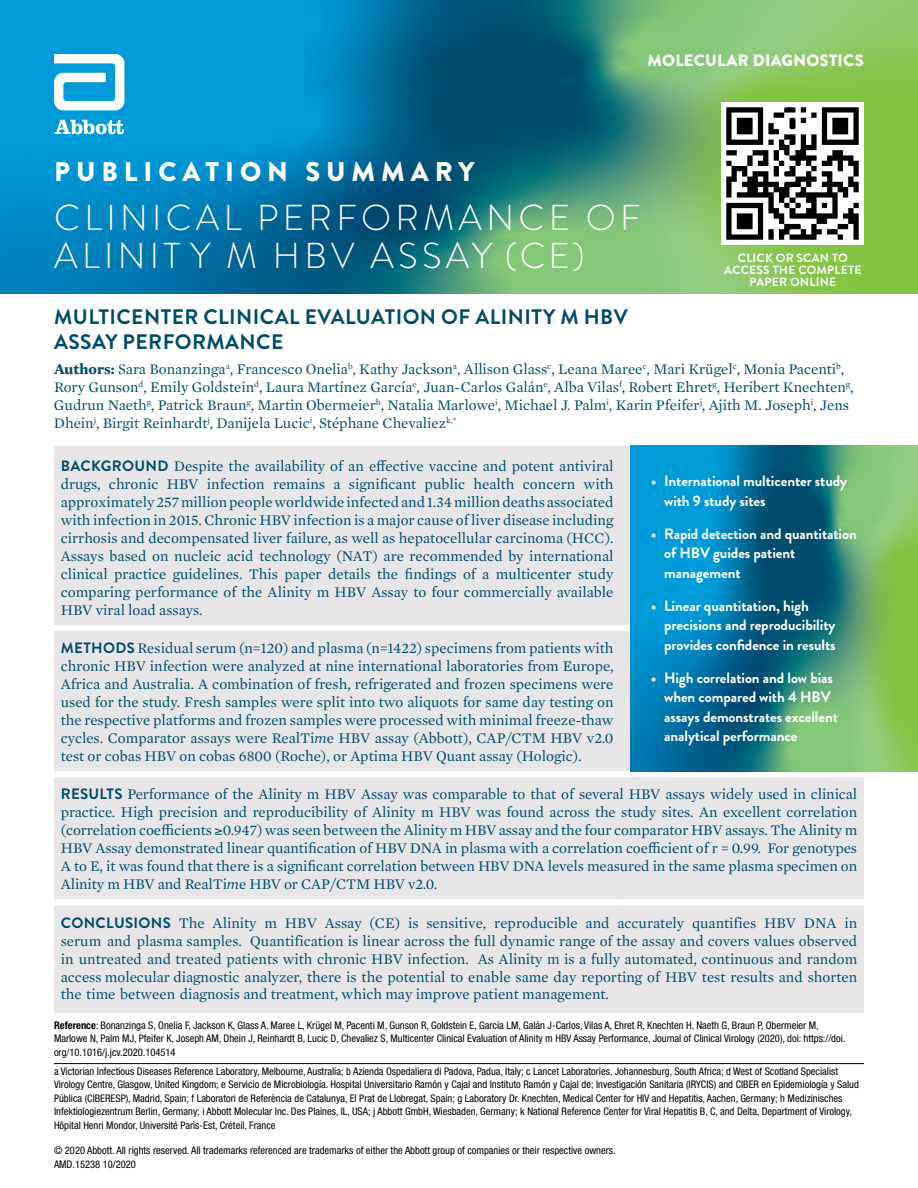
<style>
.page{position:relative;width:918px;height:1188px;background:#fff}
.page>*{position:absolute;margin:0;border:0;box-sizing:border-box;transform-origin:0 0}
.t1{font:300 36px/37.7px "Brandon Grotesque";letter-spacing:.12em;color:#fff}
.t2{font:900 27px "Brandon Grotesque";letter-spacing:.22em;color:#fff}
.t3{font:700 21px/25.2px "Brandon Grotesque";letter-spacing:.02em;color:#004c6c}
.t4{font:900 16.5px "Brandon Grotesque";letter-spacing:.015em;color:#fff}
.t5{font:15px/18px "Mercury Text G1";color:#004c6c;text-align:justify}
.t6{font:700 15px/19.5px "Brandon Grotesque";letter-spacing:-.005em;color:#fff}
.t7{font:700 12px/12px "Brandon Grotesque";letter-spacing:.02em;color:#fff;text-align:center}
.t8{font:condensed 10.5px/13.5px "Helvetica Neue LT Std";color:#000}
.s1{font-weight:700}
.s2{font-family:"Brandon Grotesque";font-weight:700}
.s3{font-style:italic}
</style>
<div class="page">
<div style="left:54px;top:446px;width:810px;height:567px;background:#e7e5e6"></div>
<div style="left:54px;top:625px;width:566px;height:6px;background:#fff"></div>
<div style="left:620px;top:625px;width:244px;height:6px;background:#fff"></div>
<div style="left:54px;top:771px;width:566px;height:6px;background:#fff"></div>
<div style="left:620px;top:771px;width:244px;height:6px;background:#fff"></div>
<div style="left:54px;top:900px;width:566px;height:6px;background:#fff"></div>
<div style="left:620px;top:900px;width:244px;height:6px;background:#fff"></div>
<svg style="left:0;top:0;width:918px;height:293px;background:#2c9092"></svg>
<img style="left:722px;top:103px;width:142px;height:142px">
<svg style="left:54px;top:54px;width:71px;height:56px"></svg>
<svg style="left:55px;top:120px;width:69px;height:14px"></svg>
<hr style="left:54px;top:1063px;width:810px;height:1px;background:#000">
<svg style="left:631px;top:446px;width:287px;height:325px;background:#2b8c8e"></svg>
<p class="t4" style="left:648px;top:48px;width:218px">MOLECULAR DIAGNOSTICS</p>
<h2 class="t2" style="left:54px;top:152px;width:422px">PUBLICATION SUMMARY</h2>
<h1 class="t1" style="left:54px;top:199px;width:588px">CLINICAL PERFORMANCE OF<br>ALINIT Y M HBV ASSAY (CE)</h1>
<h3 class="t3" style="left:54px;top:304px;width:575px">MULTICENTER CLINICAL EVALUATION OF ALINITY M HBV<br>ASSAY PERFORMANCE</h3>
<p class="t5" style="left:54px;top:359px;width:801px;text-align:left"><span class="s1">Authors:</span> Sara Bonanzinga<sup>a</sup>, Francesco Onelia<sup>b</sup>, Kathy Jackson<sup>a</sup>, Allison Glass<sup>c</sup>, Leana Maree<sup>c</sup>, Mari Krügel<sup>c</sup>, Monia Pacenti<sup>b</sup>, Rory Gunson<sup>d</sup>, Emily Goldstein<sup>d</sup>, Laura Martínez García<sup>e</sup>, Juan-Carlos Galán<sup>e</sup>, Alba Vilas<sup>f</sup>, Robert Ehret<sup>g</sup>, Heribert Knechten<sup>g</sup>, Gudrun Naeth<sup>g</sup>, Patrick Braun<sup>g</sup>, Martin Obermeier<sup>h</sup>, Natalia Marlowe<sup>i</sup>, Michael J. Palm<sup>i</sup>, Karin Pfeifer<sup>j</sup>, Ajith M. Joseph<sup>i</sup>, Jens Dhein<sup>j</sup>, Birgit Reinhardt<sup>j</sup>, Danijela Lucic<sup>i</sup>, Stéphane Chevaliez<sup>k,*</sup></p>
<p class="t7" style="left:724px;top:252px;width:139px">CLICK OR SCAN TO<br>ACCESS THE COMPLETE<br>PAPER ONLINE</p>
<p class="t5" style="left:61px;top:456px;width:554px"><span class="s2">BACKGROUND</span> Despite the availability of an effective vaccine and potent antiviral drugs, chronic HBV infection remains a significant public health concern with approximately 257 million people worldwide infected and 1.34 million deaths associated with infection in 2015. Chronic HBV infection is a major cause of liver disease including cirrhosis and decompensated liver failure, as well as hepatocellular carcinoma (HCC).<br>Assays based on nucleic acid technology (NAT) are recommended by international clinical practice guidelines. This paper details the findings of a multicenter study comparing performance of the Alinity m HBV Assay to four commercially available HBV viral load assays.</p>
<p class="t5" style="left:61px;top:638px;width:554px"><span class="s2">METHODS</span> Residual serum (n=120) and plasma (n=1422) specimens from patients with chronic HBV infection were analyzed at nine international laboratories from Europe, Africa and Australia. A combination of fresh, refrigerated and frozen specimens were used for the study. Fresh samples were split into two aliquots for same day testing on the respective platforms and frozen samples were processed with minimal freeze-thaw cycles. Comparator assays were RealTi<span class="s3">m</span>e HBV assay (Abbott), CAP/CTM HBV v2.0 test or cobas HBV on cobas 6800 (Roche), or Aptima HBV Quant assay (Hologic).</p>
<p class="t5" style="left:61px;top:784px;width:798px"><span class="s2">RESULTS</span> Performance of the Alinity m HBV Assay was comparable to that of several HBV assays widely used in clinical practice. High precision and reproducibility of Alinity m HBV was found across the study sites. An excellent correlation (correlation coefficients ≥0.947) was seen between the Alinity m HBV assay and the four comparator HBV assays. The Alinity m HBV Assay demonstrated linear quantification of HBV DNA in plasma with a correlation coefficient of r = 0.99. For genotypes A to E, it was found that there is a significant correlation between HBV DNA levels measured in the same plasma specimen on Alinity m HBV and RealTi<span class="s3">m</span>e HBV or CAP/CTM HBV v2.0.</p>
<p class="t5" style="left:61px;top:913px;width:798px"><span class="s2">CONCLUSIONS</span> The Alinity m HBV Assay (CE) is sensitive, reproducible and accurately quantifies HBV DNA in serum and plasma samples. Quantification is linear across the full dynamic range of the assay and covers values observed in untreated and treated patients with chronic HBV infection. As Alinity m is a fully automated, continuous and random access molecular diagnostic analyzer, there is the potential to enable same day reporting of HBV test results and shorten the time between diagnosis and treatment, which may improve patient management.</p>
<p class="t6" style="left:664px;top:472px;width:185px;text-indent:-14px">• International multicenter study with 9 study sites</p>
<p class="t6" style="left:664px;top:524px;width:194px;text-indent:-14px">• Rapid detection and quantitation of HBV guides patient management</p>
<p class="t6" style="left:664px;top:596px;width:173px;text-indent:-14px">• Linear quantitation, high precisions and reproducibility provides confidence in results</p>
<p class="t6" style="left:664px;top:668px;width:175px;text-indent:-14px">• High correlation and low bias when compared with 4 HBV assays demonstrates excellent analytical performance</p>
<p class="t8" style="left:54px;top:1018px;width:793px"><span class="s1">Reference</span>: Bonanzinga S, Onelia F, Jackson K, Glass A, Maree L, Krügel M, Pacenti M, Gunson R, Goldstein E, García LM, Galán J-Carlos, Vilas A, Ehret R, Knechten H, Naeth G, Braun P, Obermeier M,<br>Marlowe N, Palm MJ, Pfeifer K, Joseph AM, Dhein J, Reinhardt B, Lucic D, Chevaliez S, Multicenter Clinical Evaluation of Alinity m HBV Assay Performance, Journal of Clinical Virology (2020), doi: https://doi. org/10.1016/j.jcv.2020.104514</p>
<p class="t8" style="left:54px;top:1064px;width:806px">a Victorian Infectious Diseases Reference Laboratory, Melbourne, Australia; b Azienda Ospedaliera di Padova, Padua, Italy; c Lancet Laboratories, Johannesburg, South Africa; d West of Scotland Specialist Virology Centre, Glasgow, United Kingdom; e Servicio de Microbiología. Hospital Universitario Ramón y Cajal and Instituto Ramón y Cajal de; Investigación Sanitaria (IRYCIS) and CIBER en Epidemiología y Salud Pública (CIBERESP), Madrid, Spain; f Laboratori de Referència de Catalunya, El Prat de Llobregat, Spain; g Laboratory Dr. Knechten, Medical Center for HIV and Hepatitis, Aachen, Germany; h Medizinisches Infektiologiezentrum Berlin, Germany; i Abbott Molecular Inc. Des Plaines, IL, USA; j Abbott GmbH, Wiesbaden, Germany; k National Reference Center for Viral Hepatitis B, C, and Delta, Department of Virology, Hôpital Henri Mondor, Université Paris-Est, Créteil, France</p>
<p class="t8" style="left:54px;top:1144px;width:563px">© 2020 Abbott. All rights reserved. All trademarks referenced are trademarks of either the Abbott group of companies or their respective owners.<br>AMD.15238 10/2020</p>
</div>
